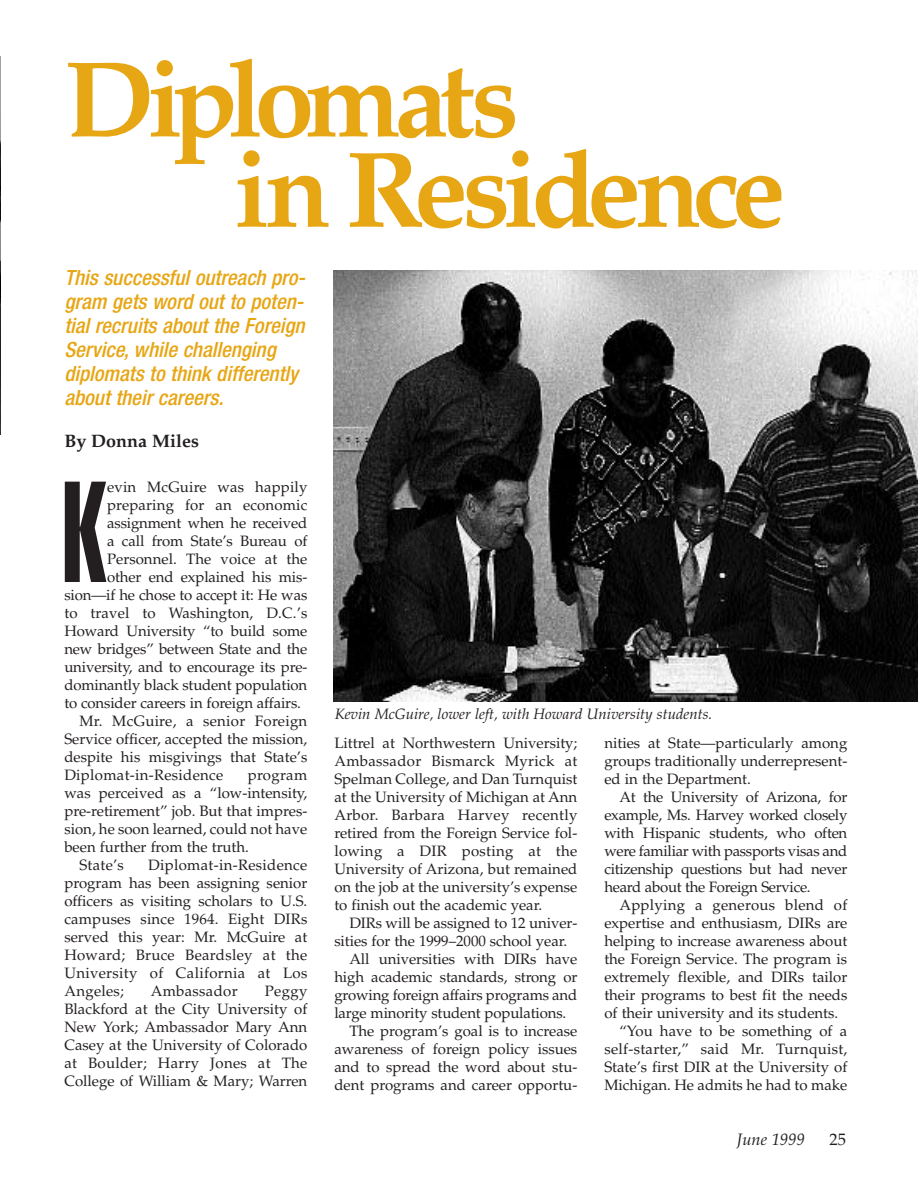
<style>
.page{position:relative;width:918px;height:1188px;background:#fff}
.page>*{position:absolute;margin:0;border:0;box-sizing:border-box;transform-origin:0 0}
.t1{font:900 extra-condensed 141px "Helvetica";color:#231f20}
.t2{font:700 108px/90.3px "Palatino";letter-spacing:-.08em;color:#e7a614}
.t3{font:italic 500 condensed 21px/24px "Helvetica Neue";color:#e7a614}
.t4{font:700 18px "Palatino";color:#231f20}
.t5{font:italic 16.5px "Palatino";color:#231f20}
.t6{font:16.5px "Palatino";color:#231f20}
.t7{font:15px/18px "Palatino";color:#231f20;text-align:justify}
.t8{font:15px "Palatino";letter-spacing:.02em;color:#231f20}
.t9{font:italic 15px "Palatino";color:#231f20}
</style>
<div class="page">
<img style="left:333px;top:270px;width:585px;height:432px">
<img style="left:0;top:57px;width:1px;height:378px">
<h2 class="t2" style="left:234px;top:67px;width:553px;text-indent:-170px">Diplomats<br>in Residence</h2>
<h3 class="t3" style="left:64px;top:267px;width:246px">This successful outreach pro&shy;gram gets word out to poten&shy;tial recruits about the Foreign<br>Service, while challenging diplomats to think differently about their careers.</h3>
<p class="t4" style="left:64px;top:434px;width:136px">By Donna Miles</p>
<h1 class="t1" style="left:60px;top:482px;width:48px">K</h1>
<p class="t7" style="left:107px;top:480px;width:202px">evin McGuire was happily</p>
<p class="t7" style="left:107px;top:498px;width:202px">preparing for an economic</p>
<p class="t7" style="left:107px;top:516px;width:202px">assignment when he received</p>
<p class="t7" style="left:107px;top:534px;width:202px">a call from State’s Bureau of</p>
<p class="t7" style="left:107px;top:552px;width:202px">Personnel. The voice at the</p>
<p class="t7" style="left:107px;top:570px;width:202px">other end explained his mis-</p>
<p class="t7" style="left:64px;top:588px;width:245px">sion—if he chose to accept it: He was</p>
<p class="t7" style="left:64px;top:606px;width:244px">to travel to Washington, D.C.’s</p>
<p class="t7" style="left:64px;top:624px;width:245px">Howard University “to build some</p>
<p class="t7" style="left:64px;top:642px;width:245px">new bridges” between State and the</p>
<p class="t7" style="left:64px;top:660px;width:245px">university, and to encourage its pre-</p>
<p class="t7" style="left:64px;top:678px;width:245px">dominantly black student population</p>
<p class="t7" style="left:64px;top:696px;width:238px">to consider careers in foreign affairs.</p>
<p class="t8" style="left:79px;top:715px;width:229px">Mr. McGuire, a senior Foreign</p>
<p class="t7" style="left:64px;top:732px;width:244px">Service officer, accepted the mission,</p>
<p class="t7" style="left:64px;top:750px;width:245px">despite his misgivings that State’s</p>
<p class="t8" style="left:64px;top:769px;width:161px">Diplomat-in-Residence</p>
<p class="t8" style="left:248px;top:769px;width:61px">program</p>
<p class="t7" style="left:64px;top:786px;width:245px">was perceived as a “low-intensity,</p>
<p class="t7" style="left:64px;top:804px;width:244px">pre-retirement” job. But that impres-</p>
<p class="t7" style="left:64px;top:822px;width:245px">sion, he soon learned, could not have</p>
<p class="t7" style="left:64px;top:840px;width:186px">been further from the truth.</p>
<p class="t7" style="left:79px;top:858px;width:46px">State’s</p>
<p class="t7" style="left:64px;top:858px;width:245px;text-indent:84px">Diplomat-in-Residence program has been assigning senior officers as visiting scholars to U.S. campuses since 1964. Eight DIRs served this year: Mr. McGuire at Howard; Bruce Beardsley at the University of California at Los Angeles;</p>
<p class="t8" style="left:151px;top:985px;width:88px">Ambassador</p>
<p class="t7" style="left:64px;top:984px;width:245px;text-indent:201px">Peggy Blackford at the City University of New York; Ambassador Mary Ann Casey at the University of Colorado at Boulder; Harry Jones at The College of William &amp; Mary; Warren</p>
<p class="t9" style="left:335px;top:708px;width:379px">Kevin McGuire, lower left, with Howard University students.</p>
<p class="t7" style="left:334px;top:736px;width:245px">Littrel at Northwestern University; Ambassador Bismarck Myrick at Spelman College, and Dan Turnquist at the University of Michigan at Ann Arbor. Barbara Harvey recently retired from the Foreign Service fol&shy;lowing a DIR posting at the University of Arizona, but remained on the job at the university’s expense to finish out the academic year.</p>
<p class="t7" style="left:349px;top:916px;width:230px">DIRs will be assigned to 12 univer-</p>
<p class="t7" style="left:334px;top:934px;width:234px">sities for the 1999–2000 school year.</p>
<p class="t7" style="left:349px;top:952px;width:229px">All universities with DIRs have</p>
<p class="t7" style="left:334px;top:970px;width:245px">high academic standards, strong or</p>
<p class="t7" style="left:334px;top:988px;width:244px">growing foreign affairs programs and</p>
<p class="t7" style="left:334px;top:1006px;width:234px">large minority student populations.</p>
<p class="t7" style="left:349px;top:1024px;width:230px">The program’s goal is to increase</p>
<p class="t7" style="left:334px;top:1042px;width:244px">awareness of foreign policy issues</p>
<p class="t7" style="left:334px;top:1060px;width:245px">and to spread the word about stu-</p>
<p class="t7" style="left:334px;top:1078px;width:244px">dent programs and career opportu-</p>
<p class="t7" style="left:604px;top:736px;width:245px">nities at State—particularly among groups traditionally underrepresent&shy;ed in the Department.</p>
<p class="t7" style="left:604px;top:790px;width:245px;text-indent:15px">At the University of Arizona, for example, Ms. Harvey worked closely with Hispanic students, who often were familiar with passports visas and citizenship questions but had never heard about the Foreign Service.</p>
<p class="t8" style="left:619px;top:899px;width:229px">Applying a generous blend of</p>
<p class="t7" style="left:604px;top:916px;width:245px">expertise and enthusiasm, DIRs are</p>
<p class="t7" style="left:604px;top:934px;width:245px">helping to increase awareness about</p>
<p class="t7" style="left:604px;top:952px;width:244px">the Foreign Service. The program is</p>
<p class="t7" style="left:604px;top:970px;width:245px">extremely flexible, and DIRs tailor</p>
<p class="t7" style="left:604px;top:988px;width:245px">their programs to best fit the needs</p>
<p class="t7" style="left:604px;top:1006px;width:235px">of their university and its students.</p>
<p class="t7" style="left:619px;top:1024px;width:230px">“You have to be something of a</p>
<p class="t8" style="left:604px;top:1043px;width:244px">self-starter,” said Mr. Turnquist,</p>
<p class="t7" style="left:604px;top:1060px;width:245px">State’s first DIR at the University of</p>
<p class="t7" style="left:604px;top:1078px;width:245px">Michigan. He admits he had to make</p>
<p class="t5" style="left:737px;top:1133px;width:69px">June 1999</p>
<p class="t6" style="left:830px;top:1133px;width:18px">25</p>
</div>
